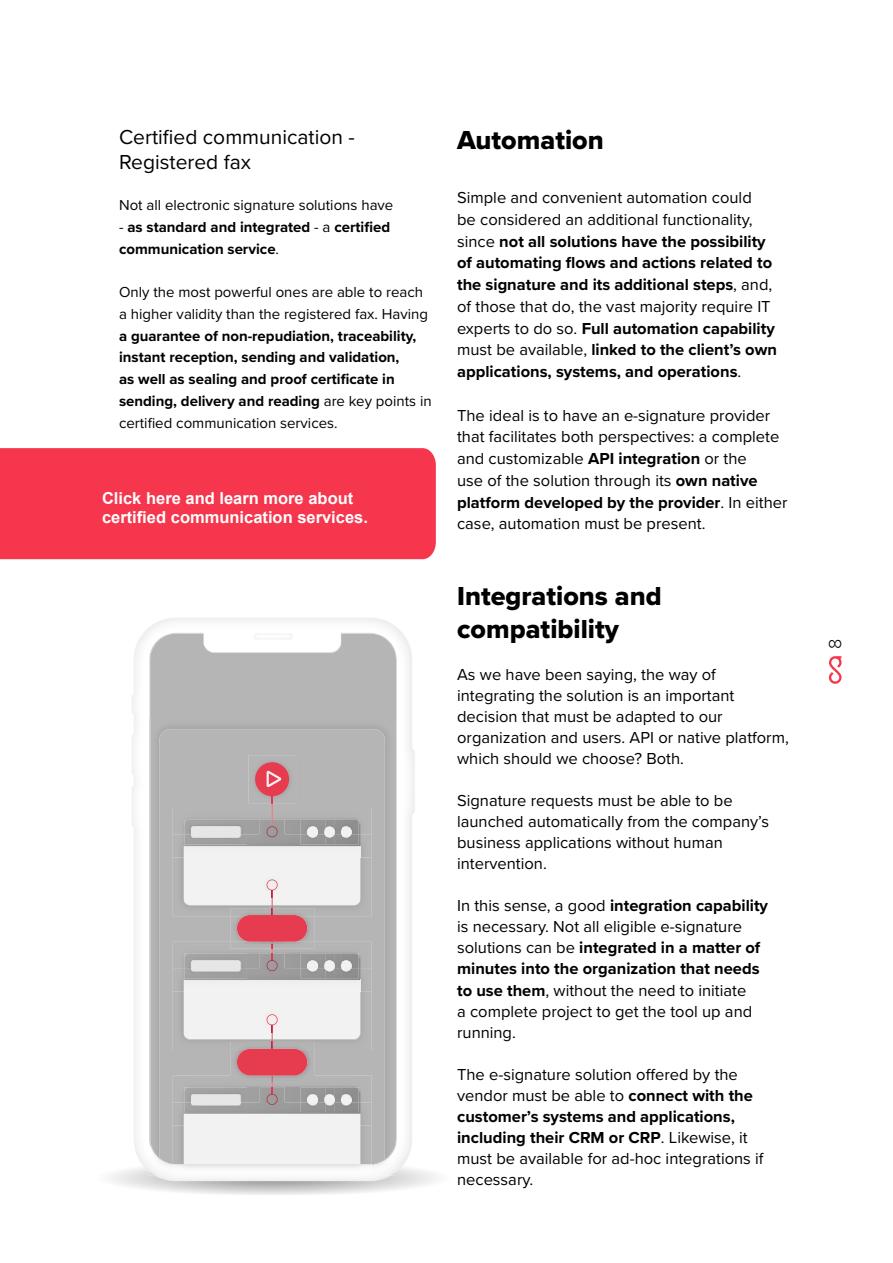
<style>
.page{position:relative;width:893px;height:1263px;background:#fff}
.page>*{position:absolute;margin:0;border:0;box-sizing:border-box;transform-origin:0 0}
.t1{font:27px/32.4px "Proxima Nova Extrabld";color:#000}
.t2{font:21px/25.2px "Proxima Nova";color:#000}
.t3{font:300 18px "Proxima Nova";color:#000}
.t4{font:16.5px/21px "Proxima Nova";color:#000}
.t5{font:700 16.5px/21.8px "Proxima Nova";color:#000}
.t6{font:700 16.5px/18.9px "Arial";color:#fff}
.t7{font:700 15px/21.8px "Proxima Nova";color:#000}
.t8{font:15px/21.8px "Proxima Nova";color:#000}
.s1{font-weight:400}
.s2{font-weight:700}
</style>
<div class="page">
<img style="left:150px;top:634px;width:246px;height:110px">
<img style="left:150px;top:744px;width:9px;height:420px">
<div style="left:385px;top:744px;width:11px;height:420px;background:#b2b2b2"></div>
<div style="left:159px;top:729px;width:226px;height:435px;background:#b5b5b5"></div>
<img style="left:173px;top:857px;width:199px;height:59px">
<img style="left:173px;top:808px;width:199px;height:27px">
<img style="left:173px;top:835px;width:199px;height:22px">
<img style="left:173px;top:991px;width:199px;height:59px">
<img style="left:173px;top:942px;width:199px;height:27px">
<img style="left:173px;top:969px;width:199px;height:22px">
<img style="left:173px;top:1075px;width:199px;height:27px">
<div style="left:184px;top:1087px;width:176px;height:77px;background:#f2f2f2"></div>
<img style="left:300px;top:1087px;width:7px;height:15px">
<img style="left:184px;top:1087px;width:63px;height:15px">
<img style="left:191px;top:1094px;width:49px;height:8px">
<img style="left:176px;top:1164px;width:194px;height:1px">
<img style="left:173px;top:1102px;width:199px;height:23px">
<svg style="left:307px;top:1087px;width:52px;height:25px"></svg>
<img style="left:260px;top:1087px;width:25px;height:25px">
<img style="left:230px;top:1049px;width:84px;height:33px">
<svg style="left:267px;top:1075px;width:11px;height:30px"></svg>
<img style="left:237px;top:1049px;width:70px;height:26px">
<div style="left:237px;top:1049px;width:70px;height:26px;background:#e73b50;border-radius:13px"></div>
<img style="left:307px;top:916px;width:7px;height:26px">
<img style="left:230px;top:915px;width:84px;height:1px">
<img style="left:230px;top:916px;width:7px;height:26px">
<svg style="left:184px;top:942px;width:176px;height:107px"></svg>
<img style="left:237px;top:915px;width:70px;height:27px">
<div style="left:237px;top:915px;width:70px;height:27px;background:#e73b50;border-radius:13px"></div>
<img style="left:248px;top:755px;width:48px;height:16px">
<svg style="left:255px;top:762px;width:34px;height:34px"></svg>
<svg style="left:184px;top:771px;width:176px;height:144px"></svg>
<div style="left:0;top:448px;width:436px;height:111px;background:#f5364d"></div>
<svg style="left:829px;top:656px;width:12px;height:28px"></svg>
<p class="t2" style="left:119px;top:124px;width:237px">Certified communication -<br>Registered fax</p>
<p class="t8" style="left:119px;top:194px;width:276px">Not all electronic signature solutions have</p>
<p class="t7" style="left:119px;top:216px;width:273px"><span class="s1">-</span> as standard and integrated <span class="s1">- a</span> certified communication service<span class="s1">.</span></p>
<p class="t8" style="left:119px;top:281px;width:311px">Only the most powerful ones are able to reach a higher validity than the registered fax. Having</p>
<p class="t7" style="left:119px;top:324px;width:314px">a guarantee of non-repudiation, traceability, instant reception, sending and validation,<br>as well as sealing and proof certificate in sending, delivery and reading <span class="s1">are key points in certified communication services.</span></p>
<p class="t6" style="left:102px;top:488px;width:267px">Click here and learn more about certified communication services.</p>
<h1 class="t1" style="left:457px;top:123px;width:148px">Automation</h1>
<p class="t5" style="left:457px;top:186px;width:321px"><span class="s1">Simple and convenient automation could<br>be considered an additional functionality, since</span> not all solutions have the possibility of automating flows and actions related to the signature and its additional steps<span class="s1">, and, of those that do, the vast majority require IT experts to do so.</span> Full automation capability <span class="s1">must be available,</span> linked to the client’s own applications, systems, and operations<span class="s1">.</span></p>
<p class="t4" style="left:457px;top:403px;width:332px;line-height:21.8px">The ideal is to have an e-signature provider that facilitates both perspectives: a complete and customizable <span class="s2">API integration</span> or the<br>use of the solution through its <span class="s2">own native platform developed by the provider</span>. In either case, automation must be present.</p>
<h1 class="t1" style="left:457px;top:580px;width:206px">Integrations and compatibility</h1>
<p class="t4" style="left:457px;top:664px;width:333px">As we have been saying, the way of integrating the solution is an important decision that must be adapted to our organization and users. API or native platform, which should we choose? Both.</p>
<p class="t4" style="left:457px;top:790px;width:314px">Signature requests must be able to be launched automatically from the company’s business applications without human intervention.</p>
<p class="t4" style="left:457px;top:895px;width:312px">In this sense, a good <span class="s2">integration capability </span>is necessary. Not all eligible e-signature solutions can be <span class="s2">integrated in a matter of minutes into the organization that needs to use them</span>, without the need to initiate<br>a complete project to get the tool up and running.</p>
<p class="t4" style="left:457px;top:1063px;width:308px">The e-signature solution offered by the vendor must be able to <span class="s2">connect with the customer’s systems and applications, including their CRM or CRP</span>. Likewise, it must be available for ad-hoc integrations if necessary.</p>
<p class="t3" style="left:822px;top:649px;width:12px;rotate:-90deg">8</p>
</div>
